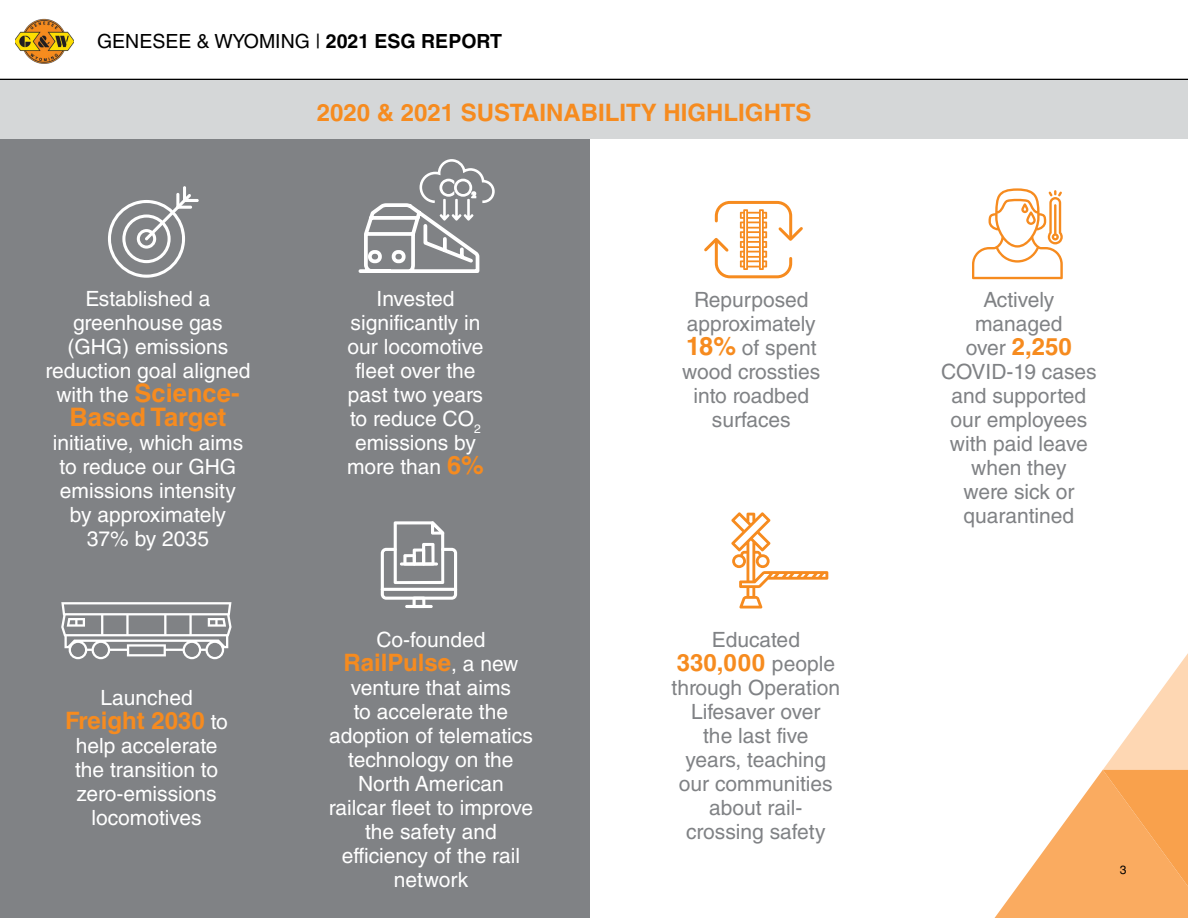
<style>
.page{position:relative;width:1188px;height:918px;background:#fff}
.page>*{position:absolute;margin:0;border:0;box-sizing:border-box;transform-origin:0 0}
.t1{font:700 25.5px/24px "Helvetica LT Std";color:#f68b1f;text-align:center}
.t2{font:700 24px "Helvetica LT Std";color:#f68b1f}
.t3{font:21px/24px "Helvetica LT Std";color:#fff;text-align:center}
.t4{font:21px/24px "Helvetica LT Std";color:#808285;text-align:center}
.t5{font:19.5px "Helvetica LT Std";color:#000}
.t6{font:12px "Helvetica LT Std";color:#000}
.s1{font-weight:700}
.s2{font-weight:400;font-size:21px;color:#fff}
.s3{font-weight:700;font-size:25.5px;color:#f68b1f}
.s4{font-weight:400;font-size:21px;color:#808285}
</style>
<div class="page">
<img style="left:15px;top:18px;width:58px;height:46px">
<hr style="left:0;top:79px;width:1188px;height:1px;background:#000">
<div style="left:0;top:137px;width:590px;height:781px;background:#808285"></div>
<div style="left:0;top:80px;width:1188px;height:59px;background:#d5d7d8"></div>
<svg style="left:108px;top:194px;width:83px;height:84px"></svg>
<hr style="left:176px;top:193px;width:3px;height:16px;background:#fff;border-radius:2px">
<hr style="left:183px;top:186px;width:3px;height:16px;background:#fff;border-radius:2px">
<hr style="left:176px;top:206px;width:16px;height:3px;background:#fff;border-radius:2px">
<hr style="left:183px;top:199px;width:16px;height:3px;background:#fff;border-radius:2px">
<svg style="left:61px;top:602px;width:171px;height:57px"></svg>
<svg style="left:704px;top:200px;width:99px;height:79px"></svg>
<svg style="left:381px;top:521px;width:76px;height:87px"></svg>
<svg style="left:972px;top:188px;width:91px;height:91px"></svg>
<svg style="left:731px;top:512px;width:97px;height:97px"></svg>
<svg style="left:358px;top:159px;width:137px;height:114px"></svg>
<svg style="left:995px;top:653px;width:193px;height:265px"></svg>
<p class="t5" style="left:97px;top:30px;width:406px">GENESEE &amp; WYOMING | <span class="s1">2021 ESG REPORT</span></p>
<p class="t2" style="left:317px;top:98px;width:496px">2020 &amp; 2021 SUSTAINABILITY HIGHLIGHTS</p>
<p class="t3" style="left:45px;top:286px;width:207px">Established a greenhouse gas (GHG) emissions reduction goal aligned</p>
<p class="t1" style="left:56px;top:381px;width:185px"><span class="s2">with the</span> Science-<br>Based Target</p>
<p class="t3" style="left:53px;top:430px;width:192px">initiative, which aims to reduce our GHG emissions intensity by approximately<br>37% by 2035</p>
<p class="t3" style="left:100px;top:686px;width:94px">Launched</p>
<p class="t2" style="left:65px;top:706px;width:164px">Freight 2030 <span class="s2">to</span></p>
<p class="t3" style="left:75px;top:734px;width:144px">help accelerate the transition to zero-emissions locomotives</p>
<p class="t3" style="left:347px;top:286px;width:138px">Invested significantly in our locomotive fleet over the past two years to reduce CO<sub>2 </sub>emissions by more than <span class="s3">6%</span></p>
<p class="t4" style="left:975px;top:288px;width:89px">Actively managed</p>
<p class="t4" style="left:682px;top:288px;width:140px">Repurposed approximately<br><span class="s3">18%</span> of spent wood crossties into roadbed surfaces</p>
<p class="t2" style="left:966px;top:332px;width:107px"><span class="s4">over</span> 2,250</p>
<p class="t4" style="left:941px;top:360px;width:157px">COVID-19 cases and supported our employees with paid leave when they<br>were sick or quarantined</p>
<p class="t3" style="left:377px;top:627px;width:110px">Co-founded</p>
<p class="t2" style="left:344px;top:647px;width:176px">RailPulse<span class="s2">, a new</span></p>
<p class="t3" style="left:329px;top:675px;width:206px">venture that aims<br>to accelerate the adoption of telematics technology on the<br>North American railcar fleet to improve the safety and efficiency of the rail network</p>
<p class="t4" style="left:712px;top:627px;width:90px">Educated</p>
<p class="t2" style="left:677px;top:647px;width:160px">330,000 <span class="s4">people</span></p>
<p class="t4" style="left:672px;top:675px;width:170px">through Operation<br>Lifesaver over<br>the last five<br>years, teaching our communities about rail&shy;crossing safety</p>
<p class="t6" style="left:1120px;top:862px;width:8px">3</p>
</div>
